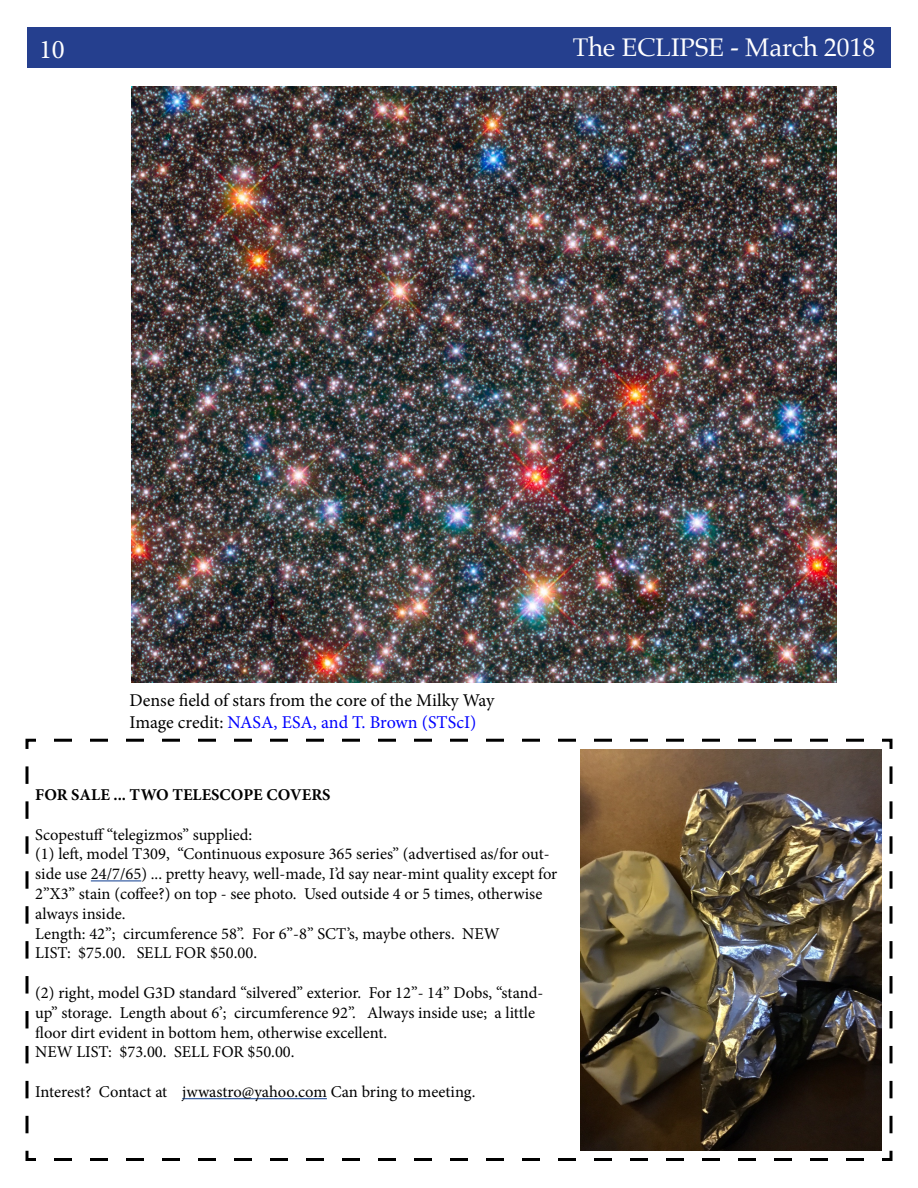
<style>
.page{position:relative;width:918px;height:1188px;background:#fff}
.page>*{position:absolute;margin:0;border:0;box-sizing:border-box;transform-origin:0 0}
.t1{font:27px "Minion Pro";color:#fff}
.t2{font:25.5px "Palatino";color:#fff}
.t3{font:18px/21.6px "Minion Pro";letter-spacing:-.005em;color:#000}
.t4{font:16.5px/19.8px "Minion Pro";color:#000}
.t5{font:700 16.5px "Minion Pro";color:#000}
.s1{color:#00f}
</style>
<div class="page">
<div style="left:27px;top:27px;width:864px;height:41px;background:#253f8e"></div>
<img style="left:131px;top:86px;width:705px;height:597px">
<svg style="left:25px;top:738px;width:868px;height:423px"></svg>
<img style="left:580px;top:750px;width:302px;height:401px">
<h1 class="t1" style="left:39px;top:31px;width:27px">10</h1>
<h2 class="t2" style="left:573px;top:35px;width:304px">The ECLIPSE - March 2018</h2>
<p class="t3" style="left:130px;top:690px;width:366px">Dense field of stars from the core of the Milky Way<br>Image credit: <span class="s1">NASA, ESA, and T. Brown (STScI)</span></p>
<p class="t5" style="left:35px;top:783px;width:297px">FOR SALE ... TWO TELESCOPE COVERS</p>
<p class="t4" style="left:35px;top:825px;width:524px">Scopestuff “telegizmos” supplied:<br>(1) left, model T309, “Continuous exposure 365 series” (advertised as/for out&shy;side use 24/7/65) ... pretty heavy, well-made, I’d say near-mint quality except for 2”X3” stain (coffee?) on top - see photo. Used outside 4 or 5 times, otherwise always inside.<br>Length: 42”; circumference 58”. For 6”-8” SCT’s, maybe others. NEW<br>LIST: $75.00. SELL FOR $50.00.</p>
<p class="t4" style="left:35px;top:983px;width:510px">(2) right, model G3D standard “silvered” exterior. For 12”- 14” Dobs, “stand&shy;up” storage. Length about 6’; circumference 92”. Always inside use; a little floor dirt evident in bottom hem, otherwise excellent.<br>NEW LIST: $73.00. SELL FOR $50.00.</p>
<p class="t4" style="left:35px;top:1082px;width:442px">Interest? Contact at jwwastro@yahoo.com Can bring to meeting.</p>
</div>
